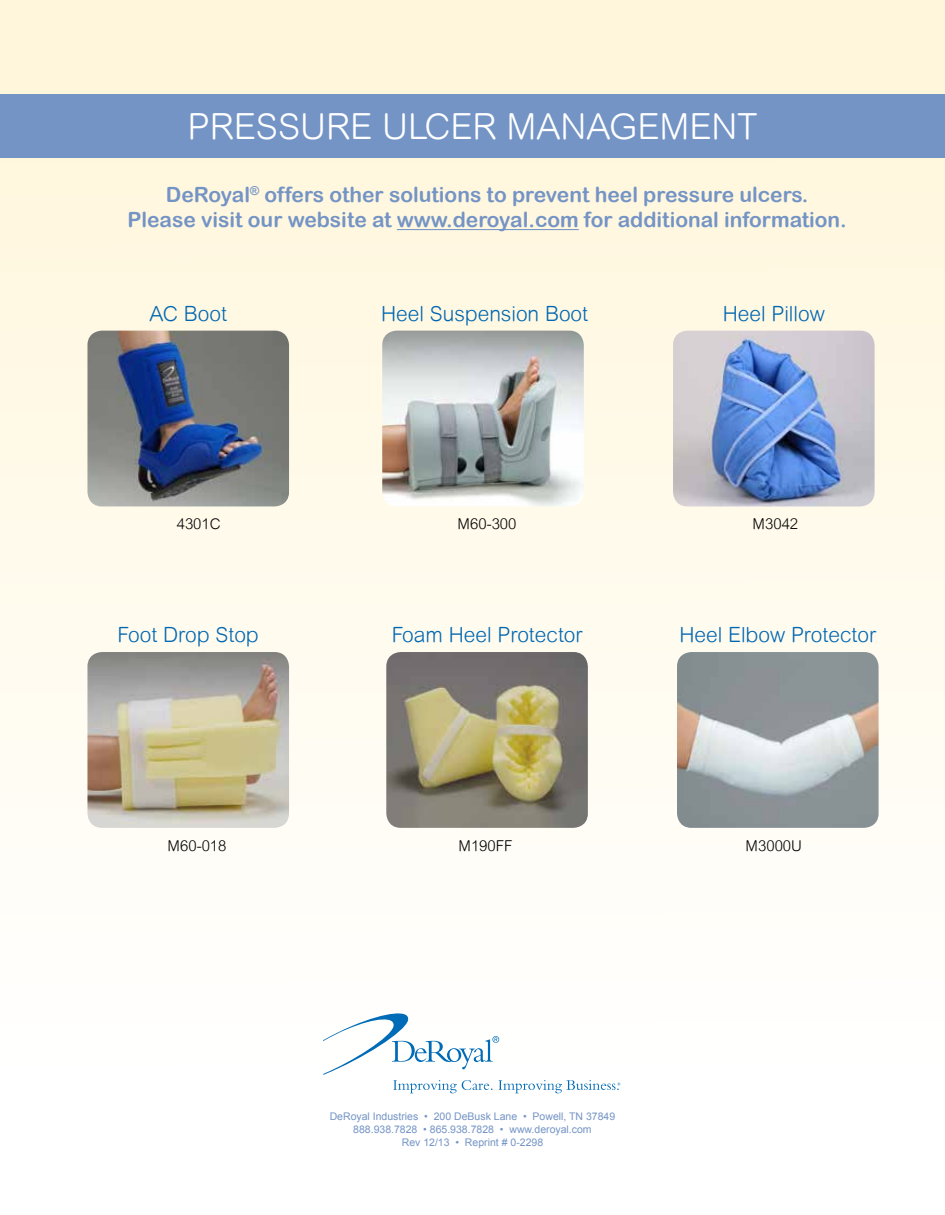
<style>
.page{position:relative;width:945px;height:1215px;background:#fff}
.page>*{position:absolute;margin:0;border:0;box-sizing:border-box;transform-origin:0 0}
.t1{font:300 36px "Arial Rounded MT";color:#fff}
.t2{font:21px/25.2px "Arial Rounded MT Bold";color:#7494c5;text-align:center}
.t3{font:300 21px "Arial Rounded MT";color:#0067b1}
.t4{font:300 15px "Arial Rounded MT";color:#000}
.t5{font:10.5px/12.6px "Arial";color:#7494c5;text-align:center}
</style>
<div class="page">
<div style="left:0;top:0;width:945px;height:1215px;background:linear-gradient(to bottom,#fff5d9,#fff)"></div>
<div style="left:0;top:94px;width:945px;height:63px;background:#7494c5"></div>
<svg style="left:323px;top:1013px;width:297px;height:80px"></svg>
<img style="left:87px;top:331px;width:202px;height:175px">
<img style="left:673px;top:331px;width:202px;height:175px">
<img style="left:382px;top:331px;width:202px;height:175px">
<img style="left:87px;top:652px;width:202px;height:176px">
<img style="left:677px;top:652px;width:202px;height:176px">
<img style="left:386px;top:652px;width:202px;height:176px">
<hr style="left:397px;top:229px;width:182px;height:1px;background:#7494c5">
<h1 class="t1" style="left:188px;top:105px;width:571px">PRESSURE ULCER MANAGEMENT</h1>
<p class="t2" style="left:127px;top:182px;width:721px">DeRoyal<sup>®</sup> offers other solutions to prevent heel pressure ulcers.<br>Please visit our website at www.deroyal.com for additional information.</p>
<p class="t3" style="left:150px;top:301px;width:79px">AC Boot</p>
<p class="t3" style="left:381px;top:301px;width:208px">Heel Suspension Boot</p>
<p class="t3" style="left:723px;top:301px;width:104px">Heel Pillow</p>
<p class="t4" style="left:177px;top:516px;width:45px">4301C</p>
<p class="t4" style="left:458px;top:516px;width:60px">M60-300</p>
<p class="t4" style="left:753px;top:516px;width:47px">M3042</p>
<p class="t3" style="left:118px;top:623px;width:143px">Foot Drop Stop</p>
<p class="t3" style="left:392px;top:623px;width:192px">Foam Heel Protector</p>
<p class="t3" style="left:679px;top:623px;width:198px">Heel Elbow Protector</p>
<p class="t4" style="left:168px;top:837px;width:60px">M60-018</p>
<p class="t4" style="left:459px;top:837px;width:55px">M190FF</p>
<p class="t4" style="left:746px;top:837px;width:58px">M3000U</p>
<p class="t5" style="left:330px;top:1110px;width:287px">DeRoyal Industries • 200 DeBusk Lane • Powell, TN 37849<br>888.938.7828 • 865.938.7828 • www.deroyal.com<br>Rev 12/13 • Reprint # 0-2298</p>
</div>
